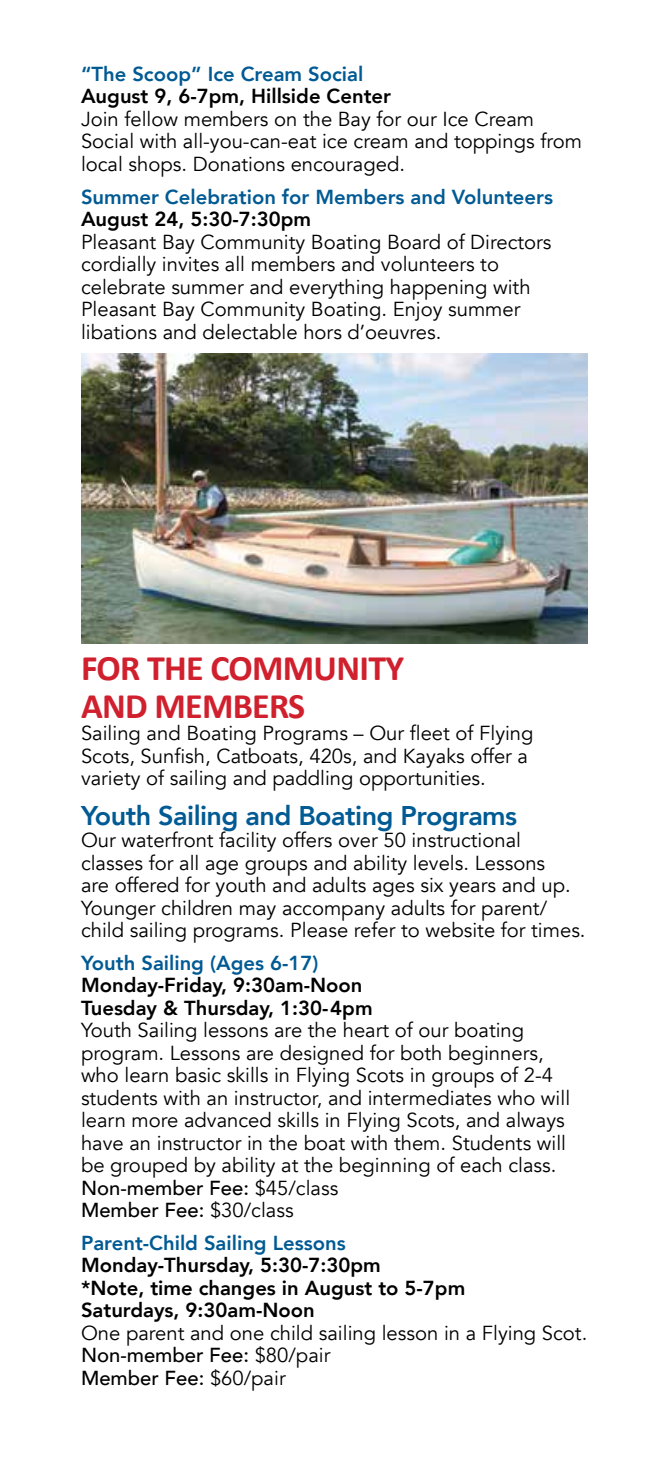
<style>
.page{position:relative;width:648px;height:1458px;background:#fff}
.page>*{position:absolute;margin:0;border:0;box-sizing:border-box;transform-origin:0 0}
.t1{font:700 36px/38.2px "Calibri";letter-spacing:-.02em;color:#d0202e}
.t2{font:800 27px "Avenir";letter-spacing:-.02em;color:#005a93}
.t3{font:20.25px/22.5px "Avenir";color:#000}
.t4{font:800 20.25px/22.5px "Avenir";color:#000}
.t5{font:800 20.25px "Avenir";color:#005a93}
.s1{font-weight:500}
</style>
<div class="page">
<img style="left:81px;top:354px;width:506px;height:290px">
<p class="t5" style="left:81px;top:58px;width:284px">“The Scoop” Ice Cream Social</p>
<p class="t4" style="left:81px;top:85px;width:312px">August 9, 6-7pm, Hillside Center</p>
<p class="t3" style="left:81px;top:108px;width:502px">Join fellow members on the Bay for our Ice Cream<br>Social with all-you-can-eat ice cream and toppings from local shops. Donations encouraged.</p>
<p class="t5" style="left:81px;top:181px;width:474px">Summer Celebration for Members and Volunteers</p>
<p class="t4" style="left:81px;top:208px;width:232px">August 24, 5:30-7:30pm</p>
<p class="t3" style="left:81px;top:231px;width:472px">Pleasant Bay Community Boating Board of Directors cordially invites all members and volunteers to celebrate summer and everything happening with Pleasant Bay Community Boating. Enjoy summer libations and delectable hors d’oeuvres.</p>
<h1 class="t1" style="left:81px;top:647px;width:325px">FOR THE COMMUNITY<br>AND MEMBERS</h1>
<p class="t3" style="left:81px;top:722px;width:454px">Sailing and Boating Programs – Our fleet of Flying<br>Scots, Sunfish, Catboats, 420s, and Kayaks offer a variety of sailing and paddling opportunities.</p>
<h2 class="t2" style="left:81px;top:794px;width:438px">Youth Sailing and Boating Programs</h2>
<p class="t3" style="left:81px;top:829px;width:506px">Our waterfront facility offers over 50 instructional classes for all age groups and ability levels. Lessons<br>are offered for youth and adults ages six years and up.<br>Younger children may accompany adults for parent/ child sailing programs. Please refer to website for times.</p>
<p class="t5" style="left:81px;top:947px;width:239px">Youth Sailing (Ages 6-17)</p>
<p class="t4" style="left:81px;top:974px;width:293px">Monday-Friday, 9:30am-Noon<br>Tuesday &amp; Thursday, 1:30-4pm</p>
<p class="t3" style="left:81px;top:1019px;width:491px">Youth Sailing lessons are the heart of our boating program. Lessons are designed for both beginners, who learn basic skills in Flying Scots in groups of 2-4 students with an instructor, and intermediates who will learn more advanced skills in Flying Scots, and always have an instructor in the boat with them. Students will be grouped by ability at the beginning of each class.<br><span class="s1">Non-member Fee:</span> $45/class<br><span class="s1">Member Fee:</span> $30/class</p>
<p class="t5" style="left:81px;top:1227px;width:266px">Parent-Child Sailing Lessons</p>
<p class="t4" style="left:81px;top:1254px;width:386px">Monday-Thursday, 5:30-7:30pm<br>*Note, time changes in August to 5-7pm<br>Saturdays, 9:30am-Noon</p>
<p class="t3" style="left:81px;top:1322px;width:508px">One parent and one child sailing lesson in a Flying Scot.<br><span class="s1">Non-member Fee:</span> $80/pair<br><span class="s1">Member Fee:</span> $60/pair</p>
</div>
